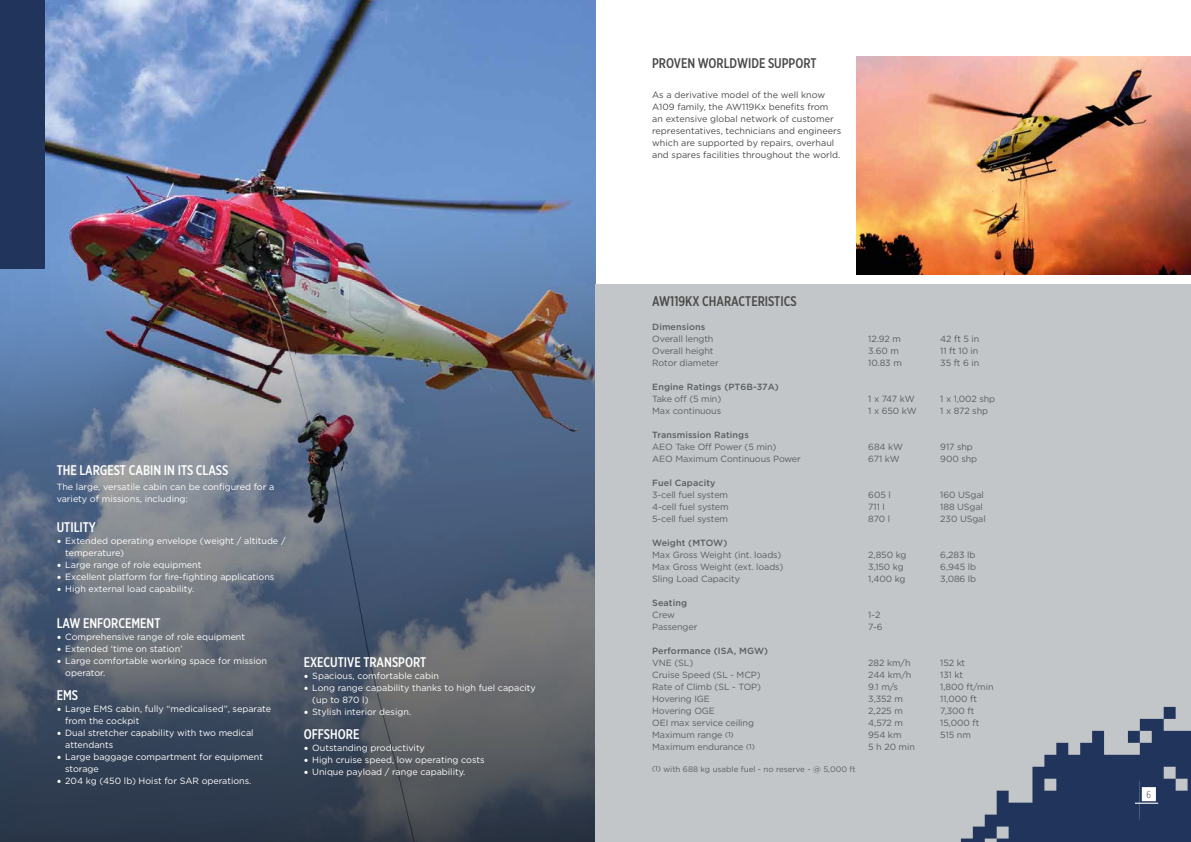
<style>
.page{position:relative;width:1191px;height:842px;background:#fff}
.page>*{position:absolute;margin:0;border:0;box-sizing:border-box;transform-origin:0 0}
.t1{font:500 14px "Gotham X Narrow";color:#fff}
.t2{font:500 14px "Gotham X Narrow";color:#4a4a49}
.t3{font:300 10px "Gotham X Narrow";color:#4a4a49}
.t4{font:9px/12px "Gotham";color:#fff}
.t5{font:9px "Gotham";letter-spacing:-.01em;color:#575e62}
.t6{font:9px/12px "Gotham";color:#4a4a49}
.t7{font:500 9px "Gotham";letter-spacing:.01em;color:#575e62}
.t8{font:8px "Gotham";color:#575e62}
.s1{font-family:"Minion Pro";font-size:12px}
.s2{font-size:7px;color:#4a4a49}
</style>
<div class="page">
<img style="left:0;top:0;width:595px;height:842px">
<div style="left:595px;top:284px;width:596px;height:558px;background:#c3c6c8"></div>
<svg style="left:961px;top:707px;width:230px;height:135px"></svg>
<img style="left:856px;top:57px;width:335px;height:218px">
<div style="left:0;top:0;width:45px;height:269px;background:#21345c"></div>
<h1 class="t1" style="left:57px;top:461px;width:173px">THE LARGEST CABIN IN ITS CLASS</h1>
<p class="t4" style="left:57px;top:480px;width:219px">The large, versatile cabin can be configured for a variety of missions, including:</p>
<h1 class="t1" style="left:57px;top:518px;width:41px">UTILITY</h1>
<p class="t4" style="left:65px;top:534px;width:222px;text-indent:-9px"><span class="s1">•</span> Extended operating envelope (weight / altitude / temperature)</p>
<p class="t4" style="left:57px;top:558px;width:146px"><span class="s1">•</span> Large range of role equipment</p>
<p class="t4" style="left:57px;top:570px;width:219px"><span class="s1">•</span> Excellent platform for fire-fighting applications</p>
<p class="t4" style="left:57px;top:582px;width:139px"><span class="s1">•</span> High external load capability.</p>
<h1 class="t1" style="left:57px;top:614px;width:105px">LAW ENFORCEMENT</h1>
<p class="t4" style="left:57px;top:630px;width:190px"><span class="s1">•</span> Comprehensive range of role equipment</p>
<p class="t4" style="left:57px;top:642px;width:127px"><span class="s1">•</span> Extended ‘time on station’</p>
<p class="t4" style="left:65px;top:654px;width:203px;text-indent:-9px"><span class="s1">•</span> Large comfortable working space for mission operator.</p>
<h1 class="t1" style="left:57px;top:686px;width:23px">EMS</h1>
<p class="t4" style="left:65px;top:702px;width:207px;text-indent:-9px"><span class="s1">•</span> Large EMS cabin, fully “medicalised”, separate from the cockpit</p>
<p class="t4" style="left:65px;top:726px;width:190px;text-indent:-9px"><span class="s1">•</span> Dual stretcher capability with two medical attendants</p>
<p class="t4" style="left:65px;top:750px;width:199px;text-indent:-9px"><span class="s1">•</span> Large baggage compartment for equipment storage</p>
<p class="t4" style="left:57px;top:774px;width:196px"><span class="s1">•</span> 204 kg (450 lb) Hoist for SAR operations.</p>
<h1 class="t1" style="left:304px;top:653px;width:124px">EXECUTIVE TRANSPORT</h1>
<p class="t4" style="left:304px;top:669px;width:137px"><span class="s1">•</span> Spacious, comfortable cabin</p>
<p class="t4" style="left:312px;top:681px;width:225px;text-indent:-9px"><span class="s1">•</span> Long range capability thanks to high fuel capacity (up to 870 l)</p>
<p class="t4" style="left:304px;top:705px;width:109px"><span class="s1">•</span> Stylish interior design.</p>
<h1 class="t1" style="left:304px;top:725px;width:57px">OFFSHORE</h1>
<p class="t4" style="left:304px;top:741px;width:123px"><span class="s1">•</span> Outstanding productivity</p>
<p class="t4" style="left:304px;top:753px;width:182px"><span class="s1">•</span> High cruise speed, low operating costs</p>
<p class="t4" style="left:304px;top:765px;width:163px"><span class="s1">•</span> Unique payload / range capability.</p>
<h1 class="t2" style="left:652px;top:54px;width:166px">PROVEN WORLDWIDE SUPPORT</h1>
<p class="t6" style="left:652px;top:89px;width:190px">As a derivative model of the well know A109 family, the AW119Kx benefits from an extensive global network of customer representatives, technicians and engineers which are supported by repairs, overhaul and spares facilities throughout the world.</p>
<h1 class="t2" style="left:652px;top:293px;width:146px">AW119KX CHARACTERISTICS</h1>
<p class="t7" style="left:652px;top:322px;width:55px">Dimensions</p>
<p class="t5" style="left:652px;top:334px;width:63px">Overall length</p>
<p class="t5" style="left:868px;top:334px;width:34px">12.92 m</p>
<p class="t5" style="left:940px;top:334px;width:41px">42 ft 5 in</p>
<p class="t5" style="left:652px;top:346px;width:63px">Overall height</p>
<p class="t5" style="left:868px;top:346px;width:32px">3.60 m</p>
<p class="t5" style="left:940px;top:346px;width:40px">11 ft 10 in</p>
<p class="t5" style="left:652px;top:358px;width:68px">Rotor diameter</p>
<p class="t5" style="left:868px;top:358px;width:35px">10.83 m</p>
<p class="t5" style="left:940px;top:358px;width:40px">35 ft 6 in</p>
<p class="t7" style="left:652px;top:382px;width:128px">Engine Ratings (PT6B-37A)</p>
<p class="t5" style="left:652px;top:394px;width:71px">Take off (5 min)</p>
<p class="t5" style="left:868px;top:394px;width:48px">1 x 747 kW</p>
<p class="t5" style="left:940px;top:394px;width:56px">1 x 1,002 shp</p>
<p class="t5" style="left:652px;top:406px;width:71px">Max continuous</p>
<p class="t5" style="left:868px;top:406px;width:50px">1 x 650 kW</p>
<p class="t5" style="left:940px;top:406px;width:49px">1 x 872 shp</p>
<p class="t7" style="left:652px;top:430px;width:98px">Transmission Ratings</p>
<p class="t5" style="left:652px;top:442px;width:126px">AEO Take Off Power (5 min)</p>
<p class="t5" style="left:868px;top:442px;width:36px">684 kW</p>
<p class="t5" style="left:940px;top:442px;width:34px">917 shp</p>
<p class="t5" style="left:652px;top:454px;width:150px">AEO Maximum Continuous Power</p>
<p class="t5" style="left:868px;top:454px;width:33px">671 kW</p>
<p class="t5" style="left:940px;top:454px;width:38px">900 shp</p>
<p class="t7" style="left:652px;top:478px;width:65px">Fuel Capacity</p>
<p class="t5" style="left:652px;top:490px;width:77px">3-cell fuel system</p>
<p class="t5" style="left:868px;top:490px;width:24px">605 l</p>
<p class="t5" style="left:940px;top:490px;width:45px">160 USgal</p>
<p class="t5" style="left:652px;top:502px;width:78px">4-cell fuel system</p>
<p class="t5" style="left:868px;top:502px;width:18px">711 l</p>
<p class="t5" style="left:940px;top:502px;width:44px">188 USgal</p>
<p class="t5" style="left:652px;top:514px;width:77px">5-cell fuel system</p>
<p class="t5" style="left:868px;top:514px;width:23px">870 l</p>
<p class="t5" style="left:940px;top:514px;width:47px">230 USgal</p>
<p class="t7" style="left:652px;top:538px;width:77px">Weight (MTOW)</p>
<p class="t5" style="left:652px;top:550px;width:131px">Max Gross Weight (int. loads)</p>
<p class="t5" style="left:868px;top:550px;width:40px">2,850 kg</p>
<p class="t5" style="left:940px;top:550px;width:37px">6,283 lb</p>
<p class="t5" style="left:652px;top:562px;width:133px">Max Gross Weight (ext. loads)</p>
<p class="t5" style="left:868px;top:562px;width:37px">3,150 kg</p>
<p class="t5" style="left:940px;top:562px;width:37px">6,945 lb</p>
<p class="t5" style="left:652px;top:574px;width:89px">Sling Load Capacity</p>
<p class="t5" style="left:868px;top:574px;width:39px">1,400 kg</p>
<p class="t5" style="left:940px;top:574px;width:37px">3,086 lb</p>
<p class="t7" style="left:652px;top:598px;width:36px">Seating</p>
<p class="t5" style="left:652px;top:610px;width:24px">Crew</p>
<p class="t5" style="left:868px;top:610px;width:14px">1-2</p>
<p class="t5" style="left:652px;top:622px;width:47px">Passenger</p>
<p class="t5" style="left:868px;top:622px;width:16px">7-6</p>
<p class="t7" style="left:652px;top:646px;width:117px">Performance (ISA, MGW)</p>
<p class="t5" style="left:652px;top:658px;width:43px">VNE (SL)</p>
<p class="t5" style="left:868px;top:658px;width:44px">282 km/h</p>
<p class="t5" style="left:940px;top:658px;width:26px">152 kt</p>
<p class="t5" style="left:652px;top:670px;width:110px">Cruise Speed (SL - MCP)</p>
<p class="t5" style="left:868px;top:670px;width:45px">244 km/h</p>
<p class="t5" style="left:940px;top:670px;width:24px">131 kt</p>
<p class="t5" style="left:652px;top:682px;width:110px">Rate of Climb (SL - TOP)</p>
<p class="t5" style="left:868px;top:682px;width:31px">9.1 m/s</p>
<p class="t5" style="left:940px;top:682px;width:55px">1,800 ft/min</p>
<p class="t5" style="left:652px;top:694px;width:59px">Hovering IGE</p>
<p class="t5" style="left:868px;top:694px;width:36px">3,352 m</p>
<p class="t5" style="left:940px;top:694px;width:38px">11,000 ft</p>
<p class="t5" style="left:652px;top:706px;width:64px">Hovering OGE</p>
<p class="t5" style="left:868px;top:706px;width:36px">2,225 m</p>
<p class="t5" style="left:940px;top:706px;width:36px">7,300 ft</p>
<p class="t5" style="left:652px;top:718px;width:103px">OEI max service ceiling</p>
<p class="t5" style="left:868px;top:718px;width:36px">4,572 m</p>
<p class="t5" style="left:940px;top:718px;width:40px">15,000 ft</p>
<p class="t5" style="left:652px;top:730px;width:83px">Maximum range <span class="s2">(1)</span></p>
<p class="t5" style="left:868px;top:730px;width:35px">954 km</p>
<p class="t5" style="left:940px;top:730px;width:32px">515 nm</p>
<p class="t5" style="left:652px;top:742px;width:104px">Maximum endurance <span class="s2">(1)</span></p>
<p class="t5" style="left:868px;top:742px;width:48px">5 h 20 min</p>
<p class="t8" style="left:652px;top:765px;width:205px"><span class="s2">(1)</span> with 688 kg usable fuel - no reserve - @ 5,000 ft</p>
<p class="t3" style="left:1146px;top:789px;width:6px">6</p>
</div>
